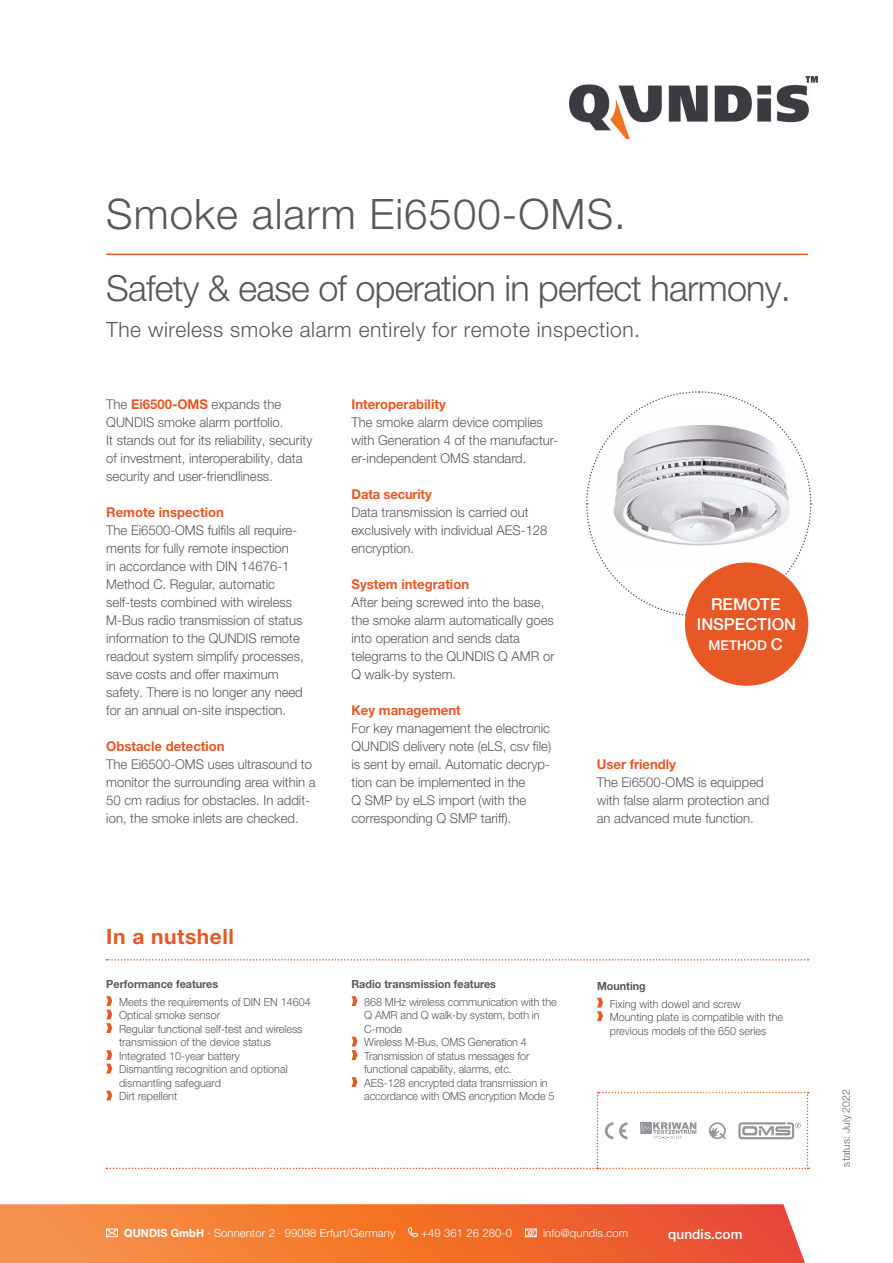
<style>
.page{position:relative;width:893px;height:1263px;background:#fff}
.page>*{position:absolute;margin:0;border:0;box-sizing:border-box;transform-origin:0 0}
.t1{font:300 42px "Helvetica Neue LT Pro";letter-spacing:.025em;color:#57585a}
.t2{font:300 36px "Helvetica Neue LT Pro";letter-spacing:-.02em;color:#57585a}
.t3{font:300 21px "Helvetica Neue LT Pro";letter-spacing:.025em;color:#57585a}
.t4{font:700 21px "Helvetica Neue LT Pro";letter-spacing:.025em;color:#e75824}
.t5{font:500 16.5px/19.8px "Helvetica Neue LT Pro";color:#fff;text-align:center}
.t6{font:300 13.5px/18px "Helvetica Neue LT Pro";color:#57585a}
.t7{font:700 13.5px "Helvetica Neue LT Pro";color:#e75824}
.t8{font:500 13.5px "Helvetica Neue LT Pro";letter-spacing:.01em;color:#fff}
.t9{font:300 11.25px/13.5px "Helvetica Neue LT Pro";color:#57585a;scale:.96 1}
.t10{font:300 11.25px "Helvetica Neue LT Pro";letter-spacing:.01em;color:#fff}
.t11{font:700 11.25px "Helvetica Neue LT Pro";color:#57585a;scale:.96 1}
.t12{font:300 10.5px "Helvetica Neue LT Pro";color:#5d6067}
.s1{font-weight:700;color:#e75824}
.s2{font-size:16.5px}
.s3{font-weight:700}
</style>
<div class="page">
<hr style="left:106px;top:254px;width:702px;height:1px;background:#e75824">
<svg style="left:106px;top:959px;width:702px;height:1px"></svg>
<svg style="left:586px;top:391px;width:226px;height:225px"></svg>
<svg style="left:0;top:1204px;width:805px;height:59px;background:#f17337"></svg>
<svg style="left:106px;top:1228px;width:12px;height:9px"></svg>
<svg style="left:408px;top:1227px;width:10px;height:10px"></svg>
<svg style="left:525px;top:1228px;width:12px;height:9px"></svg>
<img style="left:569px;top:77px;width:250px;height:61px">
<div style="left:685px;top:562px;width:123px;height:124px;background:#e75824;border-radius:50%"></div>
<svg style="left:106px;top:996px;width:702px;height:173px"></svg>
<h1 class="t1" style="left:106px;top:188px;width:521px">Smoke alarm Ei6500-OMS.</h1>
<h2 class="t2" style="left:106px;top:266px;width:686px">Safety &amp; ease of operation in perfect harmony.</h2>
<h3 class="t3" style="left:106px;top:317px;width:535px">The wireless smoke alarm entirely for remote inspection.</h3>
<p class="t6" style="left:106px;top:395px;width:208px">The <span class="s1">Ei6500-OMS</span> expands the QUNDIS smoke alarm portfolio.<br>It stands out for its reliability, security of investment, interoperability, data security and user-friendliness.</p>
<p class="t7" style="left:106px;top:504px;width:119px">Remote inspection</p>
<p class="t6" style="left:106px;top:521px;width:199px">The Ei6500-OMS fulfils all require&shy;ments for fully remote inspection<br>in accordance with DIN 14676-1<br>Method C. Regular, automatic self-tests combined with wireless M-Bus radio transmission of status information to the QUNDIS remote readout system simplify processes, save costs and offer maximum safety. There is no longer any need for an annual on-site inspection.</p>
<p class="t7" style="left:106px;top:738px;width:120px">Obstacle detection</p>
<p class="t6" style="left:106px;top:755px;width:211px">The Ei6500-OMS uses ultrasound to monitor the surrounding area within a 50 cm radius for obstacles. In addit&shy;ion, the smoke inlets are checked.</p>
<p class="t7" style="left:351px;top:396px;width:96px">Interoperability</p>
<p class="t6" style="left:351px;top:413px;width:208px">The smoke alarm device complies with Generation 4 of the manufactur&shy;er-independent OMS standard.</p>
<p class="t7" style="left:351px;top:486px;width:82px">Data security</p>
<p class="t6" style="left:351px;top:503px;width:197px">Data transmission is carried out exclusively with individual AES-128 encryption.</p>
<p class="t7" style="left:351px;top:576px;width:119px">System integration</p>
<p class="t6" style="left:351px;top:593px;width:205px">After being screwed into the base, the smoke alarm automatically goes into operation and sends data telegrams to the QUNDIS Q AMR or<br>Q walk-by system.</p>
<p class="t7" style="left:351px;top:702px;width:111px">Key management</p>
<p class="t6" style="left:351px;top:719px;width:201px">For key management the electronic<br>QUNDIS delivery note (eLS, csv file) is sent by email. Automatic decryp&shy;tion can be implemented in the<br>Q SMP by eLS import (with the corresponding Q SMP tariff).</p>
<p class="t5" style="left:697px;top:594px;width:101px">REMOTE<br>INSPECTION</p>
<p class="t8" style="left:708px;top:637px;width:76px">METHOD <span class="s2">C</span></p>
<p class="t7" style="left:597px;top:756px;width:81px">User friendly</p>
<p class="t6" style="left:597px;top:773px;width:174px">The Ei6500-OMS is equipped with false alarm protection and an advanced mute function.</p>
<h3 class="t4" style="left:106px;top:923px;width:129px">In a nutshell</h3>
<p class="t11" style="left:106px;top:977px;width:118px">Performance features</p>
<p class="t9" style="left:119px;top:995px;width:201px">Meets the requirements of DIN EN 14604<br>Optical smoke sensor<br>Regular functional self-test and wireless transmission of the device status<br>Integrated 10-year battery<br>Dismantling recognition and optional dismantling safeguard<br>Dirt repellent</p>
<p class="t11" style="left:351px;top:977px;width:152px">Radio transmission features</p>
<p class="t9" style="left:364px;top:995px;width:202px">868 MHz wireless communication with the Q AMR and Q walk-by system, both in C-mode<br>Wireless M-Bus, OMS Generation 4<br>Transmission of status messages for functional capability, alarms, etc.<br>AES-128 encrypted data transmission in accordance with OMS encryption Mode 5</p>
<p class="t11" style="left:597px;top:978px;width:52px">Mounting</p>
<p class="t9" style="left:610px;top:996px;width:182px">Fixing with dowel and screw<br>Mounting plate is compatible with the previous models of the 650 series</p>
<p class="t10" style="left:124px;top:1226px;width:273px"><span class="s3">QUNDIS GmbH</span> · Sonnentor 2 · 99098 Erfurt/Germany</p>
<p class="t10" style="left:421px;top:1226px;width:92px">+49 361 26 280-0</p>
<p class="t10" style="left:543px;top:1226px;width:86px">info@qundis.com</p>
<p class="t8" style="left:668px;top:1226px;width:76px">qundis.com</p>
<p class="t12" style="left:840px;top:1166px;width:79px;rotate:-90deg">status: July 2022</p>
</div>
